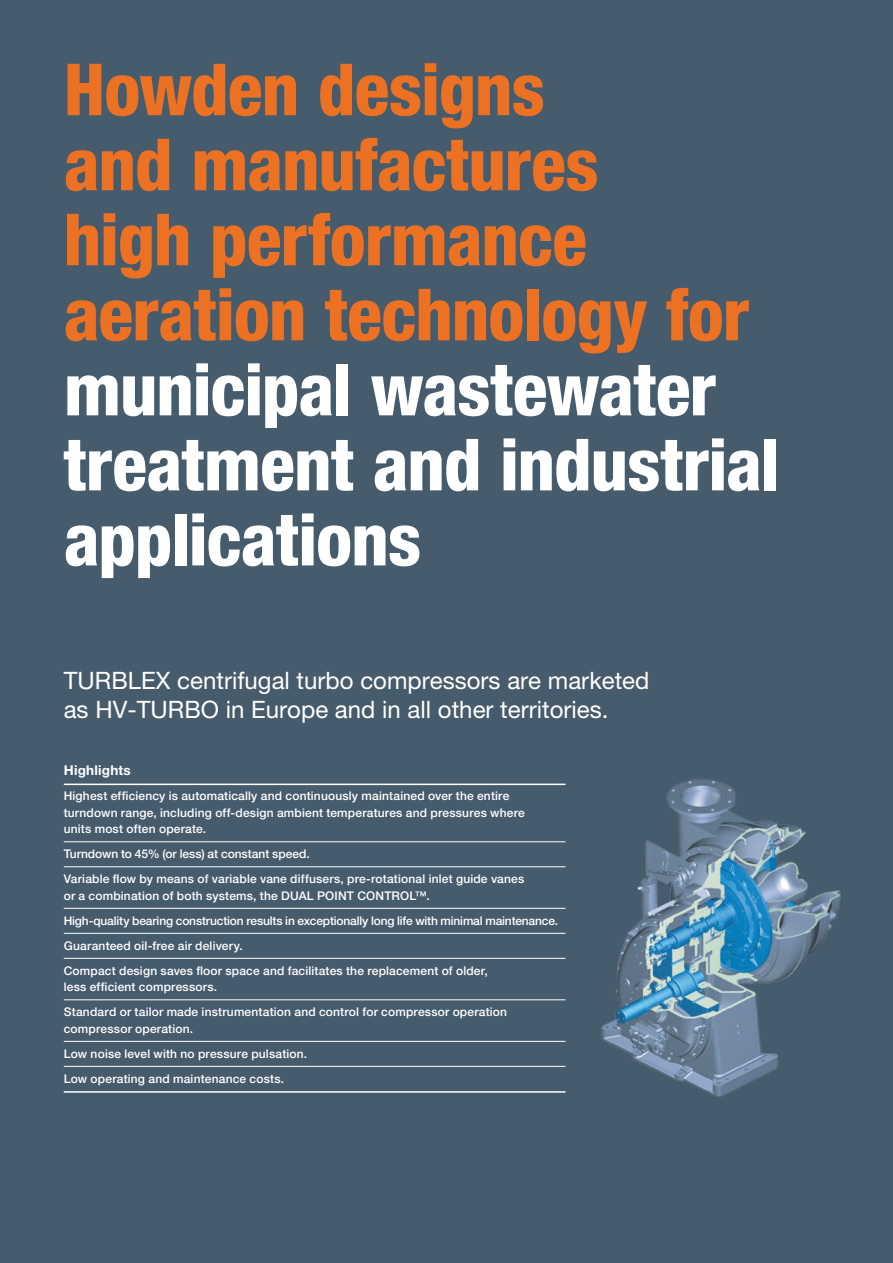
<style>
.page{position:relative;width:893px;height:1263px;background:#465c6d}
.page>*{position:absolute;margin:0;border:0;box-sizing:border-box;transform-origin:0 0}
.t1{font:800 condensed 72px/75px "Helvetica Neue LT Pro";letter-spacing:-.01em;color:#ed7123}
.t2{font:800 condensed 72px/75px "Helvetica Neue LT Pro";letter-spacing:-.01em;color:#fff}
.t3{font:24px/28.8px "Helvetica Neue LT Pro";color:#fff}
.t4{font:700 13.5px "Helvetica Neue LT Pro";letter-spacing:.015em;color:#fff}
.t5{font:500 12px/25px "Helvetica Neue LT Pro";letter-spacing:.015em;color:#fff}
</style>
<div class="page">
<hr style="left:64px;top:783px;width:502px;height:2px;background:#fff">
<hr style="left:64px;top:841px;width:502px;height:1px;background:#fff">
<hr style="left:64px;top:866px;width:502px;height:1px;background:#fff">
<hr style="left:64px;top:908px;width:502px;height:1px;background:#fff">
<hr style="left:64px;top:933px;width:502px;height:1px;background:#fff">
<hr style="left:64px;top:958px;width:502px;height:1px;background:#fff">
<hr style="left:64px;top:999px;width:502px;height:1px;background:#fff">
<hr style="left:64px;top:1041px;width:502px;height:1px;background:#fff">
<hr style="left:64px;top:1066px;width:502px;height:1px;background:#fff">
<hr style="left:64px;top:1091px;width:502px;height:2px;background:#fff">
<img style="left:495px;top:779px;width:346px;height:318px">
<h1 class="t1" style="left:64px;top:51px;width:687px">Howden designs<br>and manufactures<br>high performance aeration technology for</h1>
<h1 class="t2" style="left:64px;top:351px;width:717px">municipal wastewater treatment and industrial applications</h1>
<h2 class="t3" style="left:64px;top:666px;width:587px">TURBLEX centrifugal turbo compressors are marketed as HV-TURBO in Europe and in all other territories.</h2>
<p class="t4" style="left:64px;top:762px;width:69px">Highlights</p>
<p class="t5" style="left:64px;top:787px;width:463px;line-height:16.5px">Highest efficiency is automatically and continuously maintained over the entire turndown range, including off-design ambient temperatures and pressures where units most often operate.</p>
<p class="t5" style="left:64px;top:841px;width:462px">Turndown to 45% (or less) at constant speed.<br>Variable flow by means of variable vane diffusers, pre-rotational inlet guide vanes</p>
<p class="t5" style="left:64px;top:883px;width:496px">or a combination of both systems, the DUAL POINT CONTROL™.<br>High-quality bearing construction results in exceptionally long life with minimal maintenance.<br>Guaranteed oil-free air delivery.<br>Compact design saves floor space and facilitates the replacement of older,</p>
<p class="t5" style="left:64px;top:974px;width:445px">less efficient compressors.<br>Standard or tailor made instrumentation and control for compressor operation</p>
<p class="t5" style="left:64px;top:1016px;width:245px">compressor operation.<br>Low noise level with no pressure pulsation.<br>Low operating and maintenance costs.</p>
</div>
